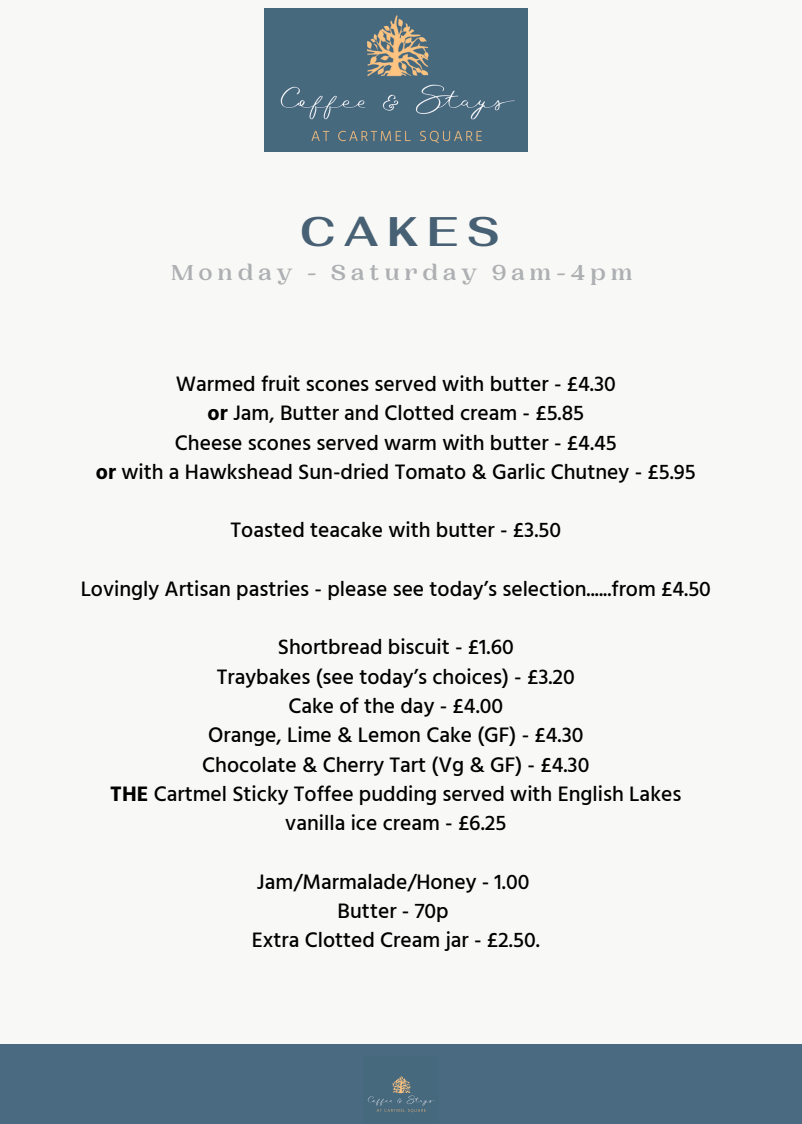
<style>
.page{position:relative;width:802px;height:1124px;background:#fff}
.page>*{position:absolute;margin:0;border:0;box-sizing:border-box;transform-origin:0 0}
.t1{font:700 41.3px "Fahkwang";letter-spacing:.21em;color:#476074}
.t2{font:700 22.8px "PP Woodland";letter-spacing:.21em;color:#adafb2}
.t3{font:500 21.5px/29.2px "Hind Guntur";color:#000;text-align:center}
.s1{font-weight:700}
</style>
<div class="page">
<div style="left:0;top:0;width:802px;height:1123px;background:#f8f9f6"></div>
<div style="left:0;top:1044px;width:802px;height:79px;background:#4a6a81"></div>
<img style="left:265px;top:8px;width:262px;height:144px">
<img style="left:367px;top:1075px;width:68px;height:38px">
<p class="t1" style="left:300px;top:205px;width:202px">CAKES</p>
<p class="t2" style="left:171px;top:259px;width:463px">Monday - Saturday 9am-4pm</p>
<h1 class="t3" style="left:96px;top:369px;width:601px">Warmed fruit scones served with butter - £4.30<br><span class="s1">or</span> Jam, Butter and Clotted cream - £5.85<br>Cheese scones served warm with butter - £4.45<br><span class="s1">or</span> with a Hawkshead Sun-dried Tomato &amp; Garlic Chutney - £5.95</h1>
<h1 class="t3" style="left:230px;top:515px;width:332px">Toasted teacake with butter - £3.50</h1>
<h1 class="t3" style="left:81px;top:574px;width:632px">Lovingly Artisan pastries - please see today’s selection......from £4.50</h1>
<h1 class="t3" style="left:110px;top:632px;width:572px">Shortbread biscuit - £1.60<br>Traybakes (see today’s choices) - £3.20<br>Cake of the day - £4.00<br>Orange, Lime &amp; Lemon Cake (GF) - £4.30<br>Chocolate &amp; Cherry Tart (Vg &amp; GF) - £4.30<br><span class="s1">THE</span> Cartmel Sticky Toffee pudding served with English Lakes vanilla ice cream - £6.25</h1>
<h1 class="t3" style="left:252px;top:866px;width:289px">Jam/Marmalade/Honey - 1.00<br>Butter - 70p<br>Extra Clotted Cream jar - £2.50.</h1>
</div>
